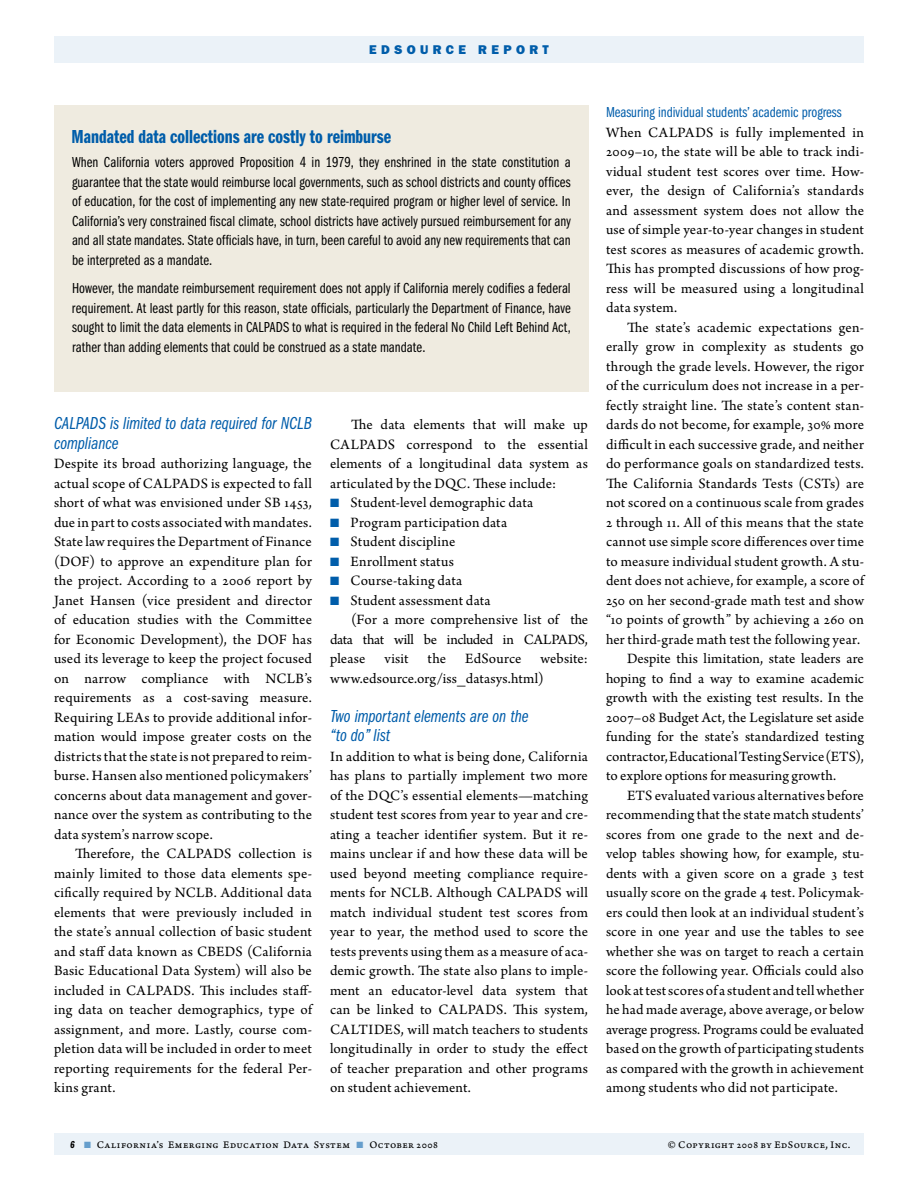
<style>
.page{position:relative;width:918px;height:1188px;background:#fff}
.page>*{position:absolute;margin:0;border:0;box-sizing:border-box;transform-origin:0 0}
.t1{font:19.5px "Franklin Gothic Demi Cmpr";color:#005daa}
.t2{font:18px/19.5px "Franklin Gothic Book Cmpr Ital";color:#005daa}
.t3{font:15px/19.5px "Arno Pro";letter-spacing:.01em;color:#000;text-align:justify}
.t4{font:15px/19.5px "Franklin Gothic Book Cmpr";letter-spacing:.01em;color:#000;text-align:justify}
.t5{font:15px "Franklin Gothic Book Cmpr";color:#005daa}
.t6{font:15px "Arno Pro";letter-spacing:-.02em;color:#000}
.t7{font:800 12.75px "Franklin Gothic";letter-spacing:.34em;color:#005daa}
.t8{font:10.5px "Arno Pro Caption";letter-spacing:.04em;color:#000}
.s1{color:#005daa}
.s2{color:#669ecc}
</style>
<div class="page">
<div style="left:54px;top:36px;width:810px;height:27px;background:#ebf2f8"></div>
<div style="left:54px;top:1134px;width:810px;height:21px;background:#ebf2f8"></div>
<div style="left:54px;top:105px;width:535px;height:287px;background:#efebe0"></div>
<p class="t7" style="left:369px;top:42px;width:76px">EDSOURCE</p>
<p class="t7" style="left:478px;top:42px;width:26px">R EPORT</p>
<h1 class="t1" style="left:72px;top:126px;width:321px">Mandated data collections are costly to reimburse</h1>
<p class="t4" style="left:72px;top:153px;width:500px">When California voters approved Proposition 4 in 1979, they enshrined in the state constitution a guarantee that the state would reimburse local governments, such as school districts and county offices of education, for the cost of implementing any new state-required program or higher level of service. In California’s very constrained fiscal climate, school districts have actively pursued reimbursement for any and all state mandates. State officials have, in turn, been careful to avoid any new requirements that can be interpreted as a mandate.</p>
<p class="t4" style="left:72px;top:279px;width:500px">However, the mandate reimbursement requirement does not apply if California merely codifies a federal requirement. At least partly for this reason, state officials, particularly the Department of Finance, have sought to limit the data elements in CALPADS to what is required in the federal No Child Left Behind Act, rather than adding elements that could be construed as a state mandate.</p>
<p class="t2" style="left:54px;top:414px;width:259px">CALPADS is limited to data required for NCLB compliance</p>
<p class="t3" style="left:54px;top:455px;width:260px">Despite its broad authorizing language, the actual scope of CALPADS is expected to fall short of what was envisioned under SB 1453, due in part to costs associated with mandates.<br>State law requires the Department of Finance (DOF) to approve an expenditure plan for the project. According to a 2006 report by Janet Hansen (vice president and director of education studies with the Committee for Economic Development), the DOF has used its leverage to keep the project focused on narrow compliance with NCLB’s requirements as a cost-saving measure.<br>Requiring LEAs to provide additional infor&shy;mation would impose greater costs on the districts that the state is not prepared to reim&shy;burse. Hansen also mentioned policymakers’ concerns about data management and gover&shy;nance over the system as contributing to the data system’s narrow scope.</p>
<p class="t3" style="left:54px;top:845px;width:260px;text-indent:21px">Therefore, the CALPADS collection is mainly limited to those data elements spe&shy;cifically required by NCLB. Additional data elements that were previously included in the state’s annual collection of basic student and staff data known as CBEDS (California Basic Educational Data System) will also be included in CALPADS. This includes staff&shy;ing data on teacher demographics, type of assignment, and more. Lastly, course com&shy;pletion data will be included in order to meet reporting requirements for the federal Per&shy;kins grant.</p>
<p class="t3" style="left:330px;top:416px;width:259px;text-indent:21px">The data elements that will make up CALPADS correspond to the essential elements of a longitudinal data system as articulated by the DQC. These include:</p>
<p class="t3" style="left:330px;top:494px;width:205px"><span class="s1">■</span> Student-level demographic data</p>
<p class="t3" style="left:330px;top:513px;width:179px"><span class="s1">■</span> Program participation data</p>
<p class="t3" style="left:330px;top:533px;width:127px"><span class="s1">■</span> Student discipline</p>
<p class="t3" style="left:330px;top:552px;width:126px"><span class="s1">■</span> Enrollment status</p>
<p class="t3" style="left:330px;top:572px;width:134px"><span class="s1">■</span> Course-taking data</p>
<p class="t3" style="left:330px;top:591px;width:162px"><span class="s1">■</span> Student assessment data</p>
<p class="t3" style="left:351px;top:611px;width:238px">(For a more comprehensive list of the</p>
<p class="t6" style="left:330px;top:630px;width:259px">data that will be included in CALPADS,</p>
<p class="t3" style="left:330px;top:650px;width:37px">please</p>
<p class="t3" style="left:384px;top:650px;width:26px">visit</p>
<p class="t3" style="left:428px;top:650px;width:20px">the</p>
<p class="t3" style="left:465px;top:650px;width:58px">EdSource</p>
<p class="t3" style="left:330px;top:650px;width:259px;text-indent:210px">website: www.edsource.org/iss_datasys.html)</p>
<p class="t2" style="left:330px;top:706px;width:200px">Two important elements are on the “to do” list</p>
<p class="t3" style="left:330px;top:747px;width:260px">In addition to what is being done, California has plans to partially implement two more of the DQC’s essential elements—matching student test scores from year to year and cre&shy;ating a teacher identifier system. But it re&shy;mains unclear if and how these data will be used beyond meeting compliance require&shy;ments for NCLB. Although CALPADS will match individual student test scores from year to year, the method used to score the tests prevents using them as a measure of aca&shy;demic growth. The state also plans to imple&shy;ment an educator-level data system that can be linked to CALPADS. This system, CALTIDES, will match teachers to students longitudinally in order to study the effect of teacher preparation and other programs on student achievement.</p>
<p class="t5" style="left:606px;top:104px;width:237px">Measuring individual students’ academic progress</p>
<p class="t3" style="left:606px;top:123px;width:260px">When CALPADS is fully implemented in 2009–10, the state will be able to track indi&shy;vidual student test scores over time. How&shy;ever, the design of California’s standards and assessment system does not allow the use of simple year-to-year changes in student test scores as measures of academic growth.<br>This has prompted discussions of how prog&shy;ress will be measured using a longitudinal data system.</p>
<p class="t3" style="left:627px;top:318px;width:238px">The state’s academic expectations gen-</p>
<p class="t3" style="left:606px;top:338px;width:260px">erally grow in complexity as students go</p>
<p class="t3" style="left:606px;top:357px;width:259px">through the grade levels. However, the rigor</p>
<p class="t3" style="left:606px;top:377px;width:259px">of the curriculum does not increase in a per-</p>
<p class="t3" style="left:606px;top:396px;width:259px">fectly straight line. The state’s content stan-</p>
<p class="t3" style="left:606px;top:416px;width:259px">dards do not become, for example, 30% more</p>
<p class="t3" style="left:606px;top:435px;width:259px">difficult in each successive grade, and neither</p>
<p class="t3" style="left:606px;top:455px;width:260px">do performance goals on standardized tests.</p>
<p class="t3" style="left:606px;top:474px;width:259px">The California Standards Tests (CSTs) are</p>
<p class="t3" style="left:606px;top:494px;width:259px">not scored on a continuous scale from grades</p>
<p class="t3" style="left:606px;top:513px;width:259px">2 through 11. All of this means that the state</p>
<p class="t3" style="left:606px;top:533px;width:260px">cannot use simple score differences over time</p>
<p class="t3" style="left:606px;top:552px;width:259px">to measure individual student growth. A stu-</p>
<p class="t3" style="left:606px;top:572px;width:260px">dent does not achieve, for example, a score of</p>
<p class="t3" style="left:606px;top:591px;width:259px">250 on her second-grade math test and show</p>
<p class="t3" style="left:606px;top:611px;width:259px">“10 points of growth” by achieving a 260 on</p>
<p class="t3" style="left:606px;top:630px;width:256px">her third-grade math test the following year.</p>
<p class="t3" style="left:627px;top:650px;width:238px">Despite this limitation, state leaders are</p>
<p class="t3" style="left:606px;top:669px;width:259px">hoping to find a way to examine academic</p>
<p class="t3" style="left:606px;top:689px;width:259px">growth with the existing test results. In the</p>
<p class="t3" style="left:606px;top:708px;width:259px">2007–08 Budget Act, the Legislature set aside</p>
<p class="t3" style="left:606px;top:728px;width:259px">funding for the state’s standardized testing</p>
<p class="t3" style="left:606px;top:747px;width:259px">contractor, Educational Testing Service (ETS),</p>
<p class="t3" style="left:606px;top:767px;width:232px">to explore options for measuring growth.</p>
<p class="t3" style="left:627px;top:786px;width:238px">ETS evaluated various alternatives before</p>
<p class="t3" style="left:606px;top:806px;width:259px">recommending that the state match students’</p>
<p class="t3" style="left:606px;top:825px;width:259px">scores from one grade to the next and de-</p>
<p class="t3" style="left:606px;top:845px;width:259px">velop tables showing how, for example, stu-</p>
<p class="t3" style="left:606px;top:864px;width:260px">dents with a given score on a grade 3 test</p>
<p class="t3" style="left:606px;top:884px;width:259px">usually score on the grade 4 test. Policymak-</p>
<p class="t3" style="left:606px;top:903px;width:260px">ers could then look at an individual student’s</p>
<p class="t3" style="left:606px;top:923px;width:259px">score in one year and use the tables to see</p>
<p class="t3" style="left:606px;top:942px;width:260px">whether she was on target to reach a certain</p>
<p class="t3" style="left:606px;top:962px;width:260px">score the following year. Officials could also</p>
<p class="t3" style="left:606px;top:981px;width:260px">look at test scores of a student and tell whether</p>
<p class="t3" style="left:606px;top:1001px;width:259px">he had made average, above average, or below</p>
<p class="t3" style="left:606px;top:1020px;width:259px">average progress. Programs could be evaluated</p>
<p class="t3" style="left:606px;top:1040px;width:259px">based on the growth of participating students</p>
<p class="t3" style="left:606px;top:1059px;width:260px">as compared with the growth in achievement</p>
<p class="t3" style="left:606px;top:1079px;width:233px">among students who did not participate.</p>
<p class="t8" style="left:84px;top:1139px;width:356px"><span class="s2">■</span> California’s Emerging Education Data System <span class="s2">■</span> October 2008</p>
<p class="t8" style="left:668px;top:1139px;width:184px">© Copyright 2008 by EdSource, Inc.</p>
</div>
